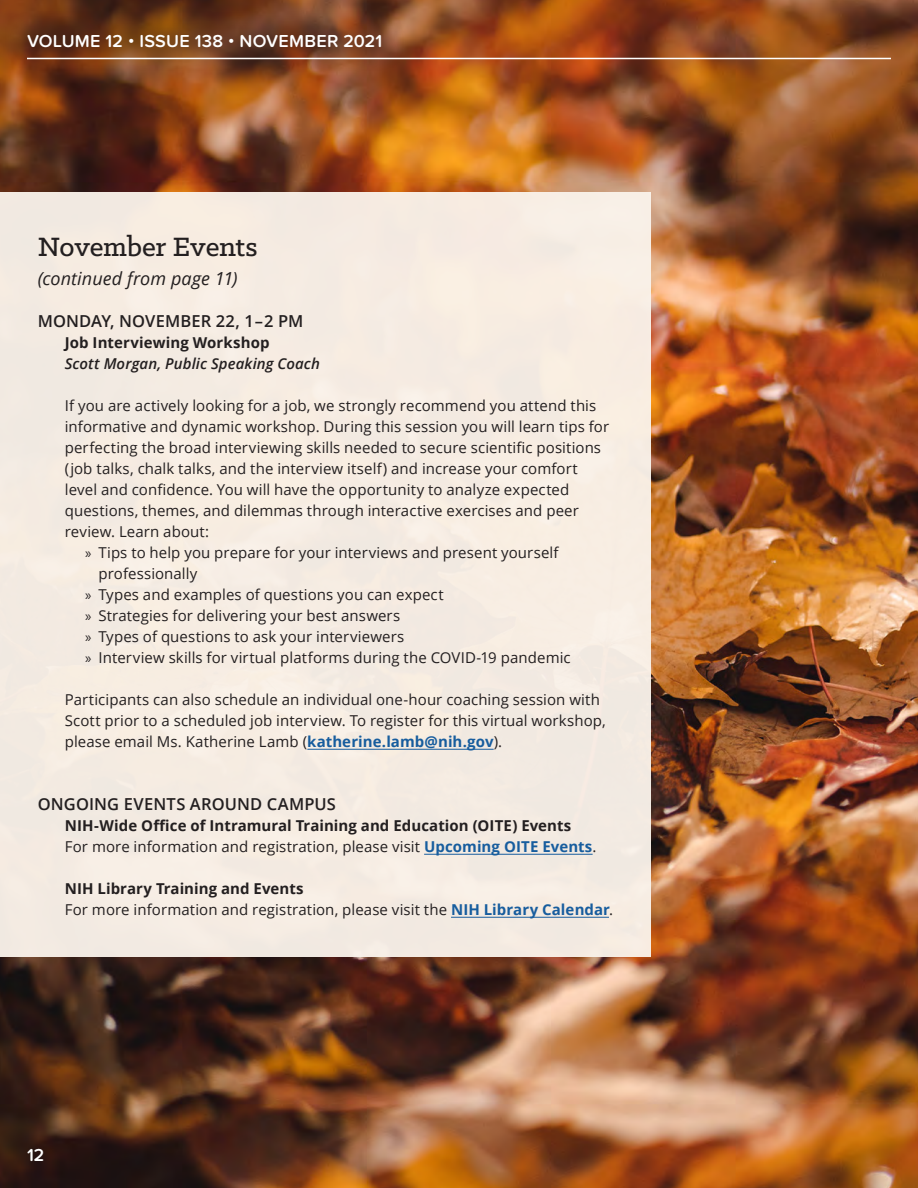
<style>
.page{position:relative;width:918px;height:1188px;background:#fff}
.page>*{position:absolute;margin:0;border:0;box-sizing:border-box;transform-origin:0 0}
.t1{font:500 30px "Klinic Slab";letter-spacing:-.01em;color:#231f20}
.t2{font:600 18px "Proxima Soft";letter-spacing:.01em;color:#fff}
.Byline_Continued{font:italic 18px "Open Sans";letter-spacing:.005em;color:#231f20}
.Body_text{font:600 16.5px "Open Sans";letter-spacing:.005em;color:#231f20}
.t3{font:15px/21px "Open Sans";letter-spacing:.005em;color:#231f20}
.t4{font:700 15px "Open Sans";letter-spacing:.005em;color:#231f20}
.t5{font:italic 600 15px "Open Sans";letter-spacing:.005em;color:#231f20}
.s1{font-family:"Myriad Pro"}
.s2{font-weight:700;color:#175d9e}
</style>
<div class="page">
<img style="left:0;top:0;width:918px;height:1188px">
<div style="left:0;top:192px;width:651px;height:765px;background:#f6ece2"></div>
<hr style="left:307px;top:749px;width:187px;height:1px;background:#175d9e">
<hr style="left:424px;top:854px;width:169px;height:1px;background:#175d9e">
<hr style="left:451px;top:917px;width:158px;height:1px;background:#175d9e">
<div style="left:3px;top:10px;width:403px;height:63px;background:#3a1f16;opacity:.75"></div>
<hr style="left:27px;top:58px;width:864px;height:1px;background:#fff">
<p class="t2" style="left:27px;top:28px;width:357px">VOLUME 12 • ISSUE 138 • NOVEMBER 2021</p>
<p class="t1" style="left:38px;top:227px;width:221px">November Events</p>
<p class="Byline_Continued" style="left:38px;top:266px;width:201px">(continued from page 11)</p>
<p class="Body_text" style="left:38px;top:310px;width:267px">MONDAY, NOVEMBER 22, 1–2 PM</p>
<p class="t4" style="left:65px;top:332px;width:206px">Job Interviewing Workshop</p>
<p class="t5" style="left:65px;top:353px;width:257px">Scott Morgan, Public Speaking Coach</p>
<p class="t3" style="left:65px;top:395px;width:546px">If you are actively looking for a job, we strongly recommend you attend this informative and dynamic workshop. During this session you will learn tips for perfecting the broad interviewing skills needed to secure scientific positions (job talks, chalk talks, and the interview itself) and increase your comfort level and confidence. You will have the opportunity to analyze expected questions, themes, and dilemmas through interactive exercises and peer review. Learn about:</p>
<p class="t3" style="left:99px;top:542px;width:462px;text-indent:-13px"><span class="s1">»</span> Tips to help you prepare for your interviews and present yourself professionally</p>
<p class="t3" style="left:85px;top:584px;width:360px"><span class="s1">»</span> Types and examples of questions you can expect</p>
<p class="t3" style="left:85px;top:605px;width:317px"><span class="s1">»</span> Strategies for delivering your best answers</p>
<p class="t3" style="left:85px;top:626px;width:321px"><span class="s1">»</span> Types of questions to ask your interviewers</p>
<p class="t3" style="left:85px;top:647px;width:487px"><span class="s1">»</span> Interview skills for virtual platforms during the COVID-19 pandemic</p>
<p class="t3" style="left:65px;top:689px;width:542px">Participants can also schedule an individual one-hour coaching session with<br>Scott prior to a scheduled job interview. To register for this virtual workshop, please email Ms. Katherine Lamb (<span class="s2">katherine.lamb@nih.gov</span>).</p>
<p class="Body_text" style="left:38px;top:793px;width:300px">ONGOING EVENTS AROUND CAMPUS</p>
<p class="t4" style="left:65px;top:815px;width:508px">NIH-Wide Office of Intramural Training and Education (OITE) Events</p>
<p class="t3" style="left:65px;top:836px;width:533px">For more information and registration, please visit <span class="s2">Upcoming OITE Events</span>.</p>
<p class="t4" style="left:65px;top:878px;width:240px">NIH Library Training and Events</p>
<p class="t3" style="left:65px;top:899px;width:550px">For more information and registration, please visit the <span class="s2">NIH Library Calendar</span>.</p>
<p class="t2" style="left:27px;top:1141px;width:19px">12</p>
</div>
